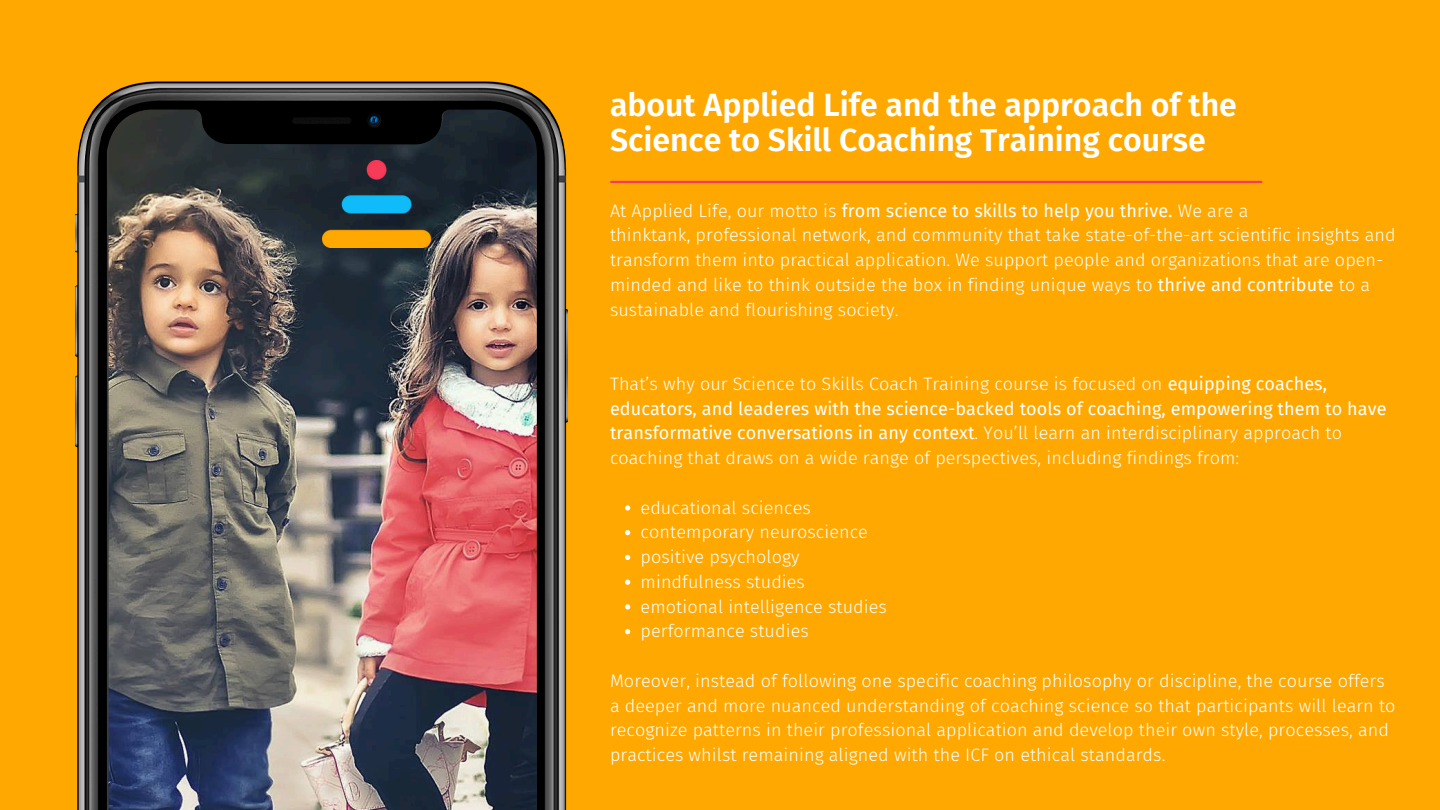
<style>
.page{position:relative;width:1440px;height:810px;background:#ffa801}
.page>*{position:absolute;margin:0;border:0;box-sizing:border-box;transform-origin:0 0}
.t1{font:600 32px/34.5px "Fira Sans";color:#fff}
.t2{font:300 18px/24.8px "Fira Sans";letter-spacing:.005em;color:#fff}
.t3{font:18px "Fira Sans";letter-spacing:.005em;color:#fff}
.s1{font-weight:300}
.s2{font-weight:400}
</style>
<div class="page">
<img style="left:75px;top:81px;width:493px;height:729px">
<img style="left:109px;top:110px;width:428px;height:700px">
<svg style="left:625px;top:505px;width:5px;height:6px"></svg>
<svg style="left:625px;top:530px;width:5px;height:5px"></svg>
<svg style="left:625px;top:555px;width:5px;height:5px"></svg>
<svg style="left:625px;top:580px;width:5px;height:5px"></svg>
<svg style="left:625px;top:604px;width:5px;height:6px"></svg>
<svg style="left:625px;top:629px;width:5px;height:5px"></svg>
<hr style="left:611px;top:181px;width:650px;height:2px;background:#f53b57">
<img style="left:322px;top:160px;width:114px;height:88px">
<p class="t1" style="left:610px;top:89px;width:628px">about Applied Life and the approach of the<br>Science to Skill Coaching Training course</p>
<h1 class="t3" style="left:610px;top:200px;width:640px"><span class="s1">At Applied Life, our motto is</span> from science to skills to help you thrive. <span class="s1">We are a</span></h1>
<p class="t2" style="left:610px;top:223px;width:787px">thinktank, professional network, and community that take state-of-the-art scientific insights and transform them into practical application. We support people and organizations that are open&shy;minded and like to think outside the box in finding unique ways to <span class="s2">thrive and contribute</span> to a sustainable and flourishing society.</p>
<p class="t2" style="left:610px;top:371px;width:778px">That’s why our Science to Skills Coach Training course is focused on <span class="s2">equipping coaches, educators, and leaderes with the science-backed tools of coaching, empowering them to have transformative conversations in any context</span>. You’ll learn an interdisciplinary approach to coaching that draws on a wide range of perspectives, including findings from:</p>
<p class="t2" style="left:641px;top:495px;width:172px">educational sciences</p>
<p class="t2" style="left:641px;top:520px;width:229px">contemporary neuroscience</p>
<p class="t2" style="left:641px;top:545px;width:161px">positive psychology</p>
<p class="t2" style="left:641px;top:569px;width:166px">mindfulness studies</p>
<p class="t2" style="left:641px;top:594px;width:248px">emotional intelligence studies</p>
<p class="t2" style="left:641px;top:619px;width:170px">performance studies</p>
<p class="t2" style="left:610px;top:668px;width:787px">Moreover, instead of following one specific coaching philosophy or discipline, the course offers a deeper and more nuanced understanding of coaching science so that participants will learn to recognize patterns in their professional application and develop their own style, processes, and practices whilst remaining aligned with the ICF on ethical standards.</p>
</div>
